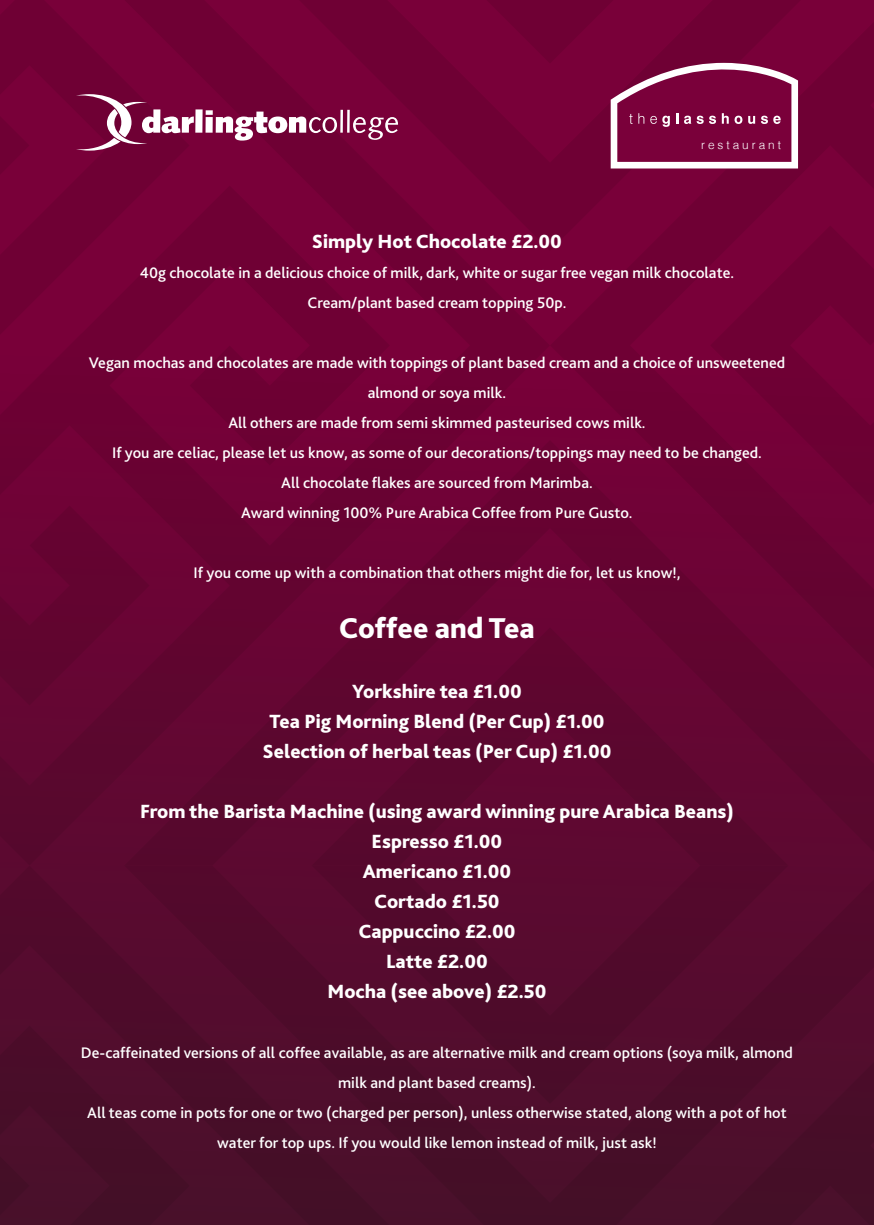
<style>
.page{position:relative;width:874px;height:1225px;background:#fff}
.page>*{position:absolute;margin:0;border:0;box-sizing:border-box;transform-origin:0 0}
.t1{font:800 30px "Bliss 2";color:#fff}
.t2{font:800 20px/30px "Bliss 2";color:#fff;text-align:center}
.t3{font:500 16px/30px "Bliss 2";color:#fff;text-align:center}
.t4{font:300 11.8px "Helvetica";letter-spacing:.25em;color:#fff}
</style>
<div class="page">
<div style="left:0;top:0;width:873px;height:1224px;background:linear-gradient(to bottom,#7e003a,#4a0e2a)"></div>
<svg style="left:610px;top:40px;width:187px;height:128px;background:#8d2757"></svg>
<div style="left:195px;top:109px;width:7px;height:24px;background:#fff"></div>
<svg style="left:205px;top:110px;width:132px;height:31px"></svg>
<hr style="left:340px;top:110px;width:3px;height:23px;background:#fff">
<hr style="left:347px;top:110px;width:2px;height:23px;background:#fff">
<svg style="left:353px;top:117px;width:45px;height:23px"></svg>
<svg style="left:76px;top:94px;width:118px;height:57px"></svg>
<p class="t4" style="left:700px;top:135px;width:81px">restaurant</p>
<p class="t2" style="left:312px;top:226px;width:251px">Simply Hot Chocolate £2.00</p>
<p class="t3" style="left:140px;top:257px;width:595px">40g chocolate in a delicious choice of milk, dark, white or sugar free vegan milk chocolate.<br>Cream/plant based cream topping 50p.</p>
<p class="t3" style="left:89px;top:347px;width:697px">Vegan mochas and chocolates are made with toppings of plant based cream and a choice of unsweetened almond or soya milk.<br>All others are made from semi skimmed pasteurised cows milk.<br>If you are celiac, please let us know, as some of our decorations/toppings may need to be changed.<br>All chocolate flakes are sourced from Marimba.<br>Award winning 100% Pure Arabica Coffee from Pure Gusto.</p>
<p class="t3" style="left:193px;top:557px;width:488px">If you come up with a combination that others might die for, let us know!,</p>
<h1 class="t1" style="left:339px;top:609px;width:197px">Coffee and Tea</h1>
<p class="t2" style="left:262px;top:676px;width:350px">Yorkshire tea £1.00<br>Tea Pig Morning Blend (Per Cup) £1.00<br>Selection of herbal teas (Per Cup) £1.00</p>
<p class="t2" style="left:140px;top:796px;width:595px">From the Barista Machine (using award winning pure Arabica Beans)<br>Espresso £1.00<br>Americano £1.00<br>Cortado £1.50<br>Cappuccino £2.00<br>Latte £2.00<br>Mocha (see above) £2.50</p>
<p class="t3" style="left:81px;top:1037px;width:713px">De-caffeinated versions of all coffee available, as are alternative milk and cream options (soya milk, almond milk and plant based creams).<br>All teas come in pots for one or two (charged per person), unless otherwise stated, along with a pot of hot water for top ups. If you would like lemon instead of milk, just ask!</p>
</div>
